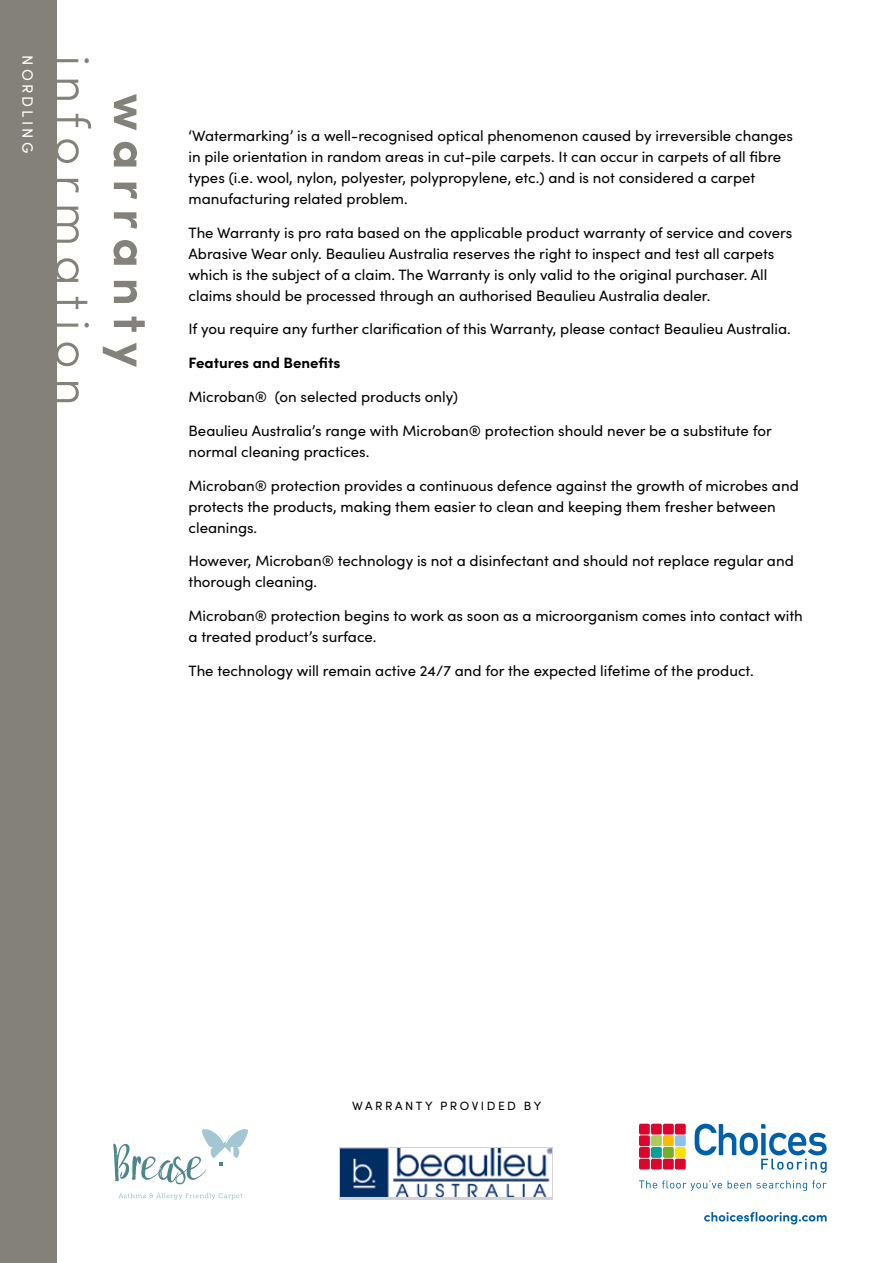
<style>
.page{position:relative;width:893px;height:1263px;background:#fff}
.page>*{position:absolute;margin:0;border:0;box-sizing:border-box;transform-origin:0 0}
.t1{font:15px/21px "Sofia Pro";color:#000}
.t2{font:700 15px "Sofia Pro";color:#000}
.t3{font:15px "Sofia Pro";letter-spacing:.21em;color:#fff}
.t4{font:12px "Sofia Pro";letter-spacing:.21em;color:#000}
</style>
<div class="page">
<svg style="left:118px;top:1193px;width:124px;height:6px"></svg>
<svg style="left:113px;top:1129px;width:135px;height:55px"></svg>
<div style="left:0;top:0;width:57px;height:1263px;background:#84817a"></div>
<svg style="left:57px;top:58px;width:34px;height:344px"></svg>
<svg style="left:103px;top:94px;width:42px;height:273px"></svg>
<svg style="left:639px;top:1124px;width:47px;height:45px;background:#cc6557"></svg>
<svg style="left:695px;top:1124px;width:132px;height:49px"></svg>
<svg style="left:639px;top:1180px;width:83px;height:11px"></svg>
<svg style="left:728px;top:1180px;width:99px;height:11px"></svg>
<svg style="left:704px;top:1212px;width:123px;height:12px"></svg>
<div style="left:339px;top:1147px;width:214px;height:52px;background:linear-gradient(to right,#d1d3d4,#d1d3d4)"></div>
<img style="left:340px;top:1148px;width:212px;height:48px">
<p class="t3" style="left:39px;top:55px;width:99px;rotate:90deg">NORDLING</p>
<p class="t1" style="left:189px;top:124px;width:606px">‘Watermarking’ is a well-recognised optical phenomenon caused by irreversible changes in pile orientation in random areas in cut-pile carpets. It can occur in carpets of all fibre types (i.e. wool, nylon, polyester, polypropylene, etc.) and is not considered a carpet manufacturing related problem.</p>
<p class="t1" style="left:189px;top:221px;width:605px">The Warranty is pro rata based on the applicable product warranty of service and covers Abrasive Wear only. Beaulieu Australia reserves the right to inspect and test all carpets which is the subject of a claim. The Warranty is only valid to the original purchaser. All claims should be processed through an authorised Beaulieu Australia dealer.</p>
<p class="t1" style="left:189px;top:318px;width:604px">If you require any further clarification of this Warranty, please contact Beaulieu Australia.</p>
<p class="t2" style="left:189px;top:351px;width:153px">Features and Benefits</p>
<p class="t1" style="left:189px;top:385px;width:271px">Microban® (on selected products only)</p>
<p class="t1" style="left:189px;top:419px;width:585px">Beaulieu Australia’s range with Microban® protection should never be a substitute for normal cleaning practices.</p>
<p class="t1" style="left:189px;top:474px;width:612px">Microban® protection provides a continuous defence against the growth of microbes and protects the products, making them easier to clean and keeping them fresher between cleanings.</p>
<p class="t1" style="left:189px;top:550px;width:607px">However, Microban® technology is not a disinfectant and should not replace regular and thorough cleaning.</p>
<p class="t1" style="left:189px;top:604px;width:616px">Microban® protection begins to work as soon as a microorganism comes into contact with a treated product’s surface.</p>
<p class="t1" style="left:189px;top:659px;width:567px">The technology will remain active 24/7 and for the expected lifetime of the product.</p>
<p class="t4" style="left:352px;top:1097px;width:190px">WARRANTY PROVIDED BY</p>
</div>
